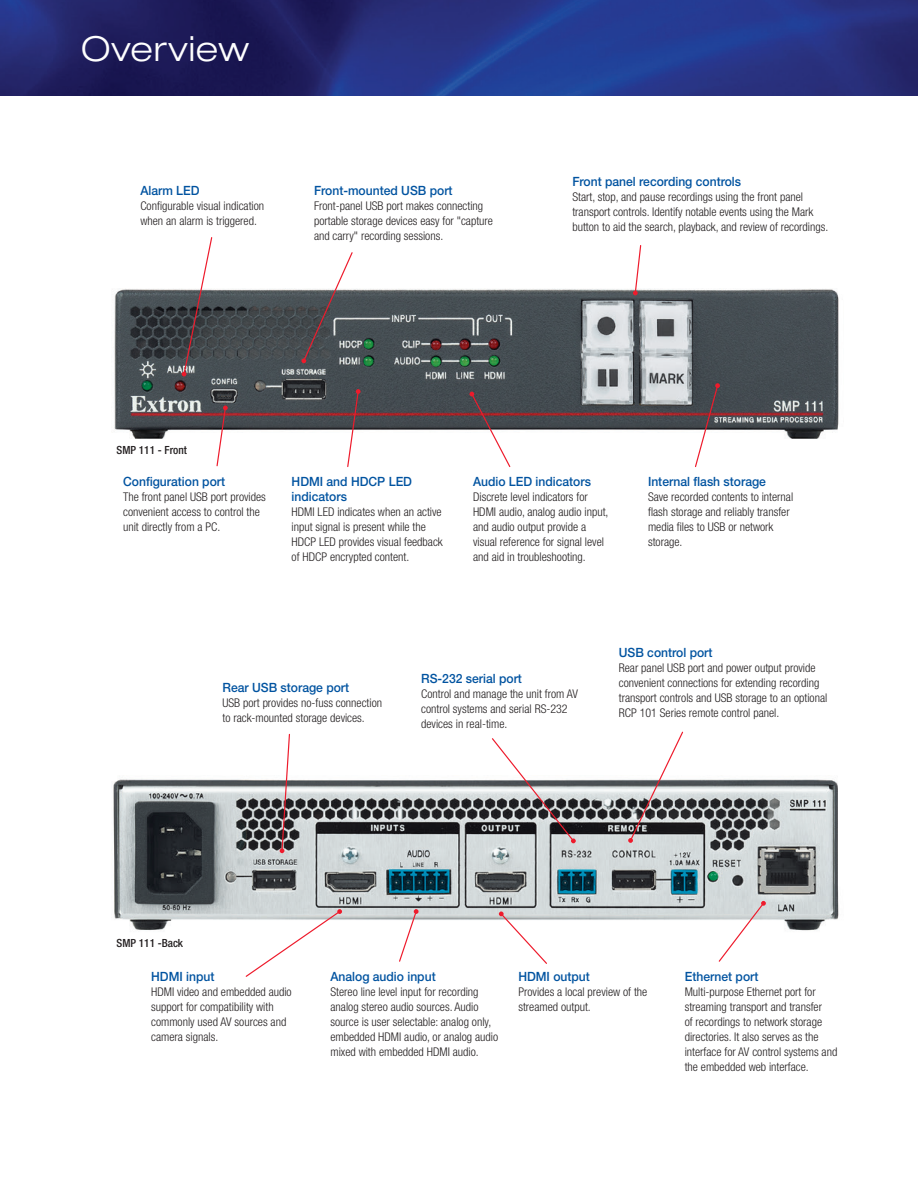
<style>
.page{position:relative;width:918px;height:1188px;background:#fff}
.page>*{position:absolute;margin:0;border:0;box-sizing:border-box;transform-origin:0 0}
.header_main{font:300 expanded 34.5px "Helvetica Neue LT Std";letter-spacing:.025em;color:#fff}
.callout_header{font:500 12.75px/14.7px "Helvetica Neue LT Std";color:#0153a0;scale:.95 1}
.callout_bodycopy{font:300 condensed 12px/15px "Helvetica Neue LT Std";color:#231f20}
.t1{font:500 condensed 11.25px "Helvetica Neue LT Std";color:#231f20}
</style>
<div class="page">
<img style="left:0;top:0;width:918px;height:95px">
<img style="left:114px;top:288px;width:725px;height:151px">
<img style="left:113px;top:779px;width:726px;height:152px">
<svg style="left:280px;top:733px;width:11px;height:120px"></svg>
<svg style="left:491px;top:738px;width:85px;height:105px"></svg>
<svg style="left:628px;top:731px;width:56px;height:112px"></svg>
<svg style="left:182px;top:237px;width:31px;height:139px"></svg>
<svg style="left:301px;top:252px;width:53px;height:111px"></svg>
<svg style="left:216px;top:405px;width:12px;height:62px"></svg>
<svg style="left:245px;top:909px;width:97px;height:68px"></svg>
<svg style="left:346px;top:389px;width:15px;height:78px"></svg>
<svg style="left:469px;top:392px;width:42px;height:75px"></svg>
<svg style="left:633px;top:245px;width:9px;height:50px"></svg>
<svg style="left:398px;top:909px;width:21px;height:53px"></svg>
<svg style="left:499px;top:912px;width:49px;height:52px"></svg>
<svg style="left:718px;top:901px;width:48px;height:61px"></svg>
<svg style="left:694px;top:383px;width:26px;height:84px"></svg>
<p class="header_main" style="left:81px;top:28px;width:170px">Overview</p>
<p class="callout_header" style="left:140px;top:183px;width:64px">Alarm LED</p>
<p class="callout_bodycopy" style="left:140px;top:198px;width:125px">Configurable visual indication when an alarm is triggered.</p>
<p class="callout_header" style="left:314px;top:183px;width:147px">Front-mounted USB port</p>
<p class="callout_bodycopy" style="left:314px;top:198px;width:181px">Front-panel USB port makes connecting portable storage devices easy for "capture and carry" recording sessions.</p>
<p class="callout_header" style="left:572px;top:174px;width:179px">Front panel recording controls</p>
<p class="callout_bodycopy" style="left:572px;top:189px;width:257px">Start, stop, and pause recordings using the front panel transport controls. Identify notable events using the Mark button to aid the search, playback, and review of recordings.</p>
<p class="t1" style="left:117px;top:443px;width:72px">SMP 111 - Front</p>
<p class="callout_header" style="left:123px;top:474px;width:109px">Configuration port</p>
<p class="callout_bodycopy" style="left:123px;top:490px;width:144px">The front panel USB port provides convenient access to control the unit directly from a PC.</p>
<p class="callout_header" style="left:292px;top:474px;width:128px">HDMI and HDCP LED indicators</p>
<p class="callout_bodycopy" style="left:292px;top:504px;width:153px">HDMI LED indicates when an active input signal is present while the<br>HDCP LED provides visual feedback of HDCP encrypted content.</p>
<p class="callout_header" style="left:473px;top:474px;width:126px">Audio LED indicators</p>
<p class="callout_bodycopy" style="left:473px;top:490px;width:137px">Discrete level indicators for<br>HDMI audio, analog audio input, and audio output provide a visual reference for signal level and aid in troubleshooting.</p>
<p class="callout_header" style="left:648px;top:474px;width:126px">Internal flash storage</p>
<p class="callout_bodycopy" style="left:648px;top:490px;width:147px">Save recorded contents to internal flash storage and reliably transfer media files to USB or network storage.</p>
<p class="callout_header" style="left:222px;top:680px;width:135px">Rear USB storage port</p>
<p class="callout_bodycopy" style="left:222px;top:695px;width:161px">USB port provides no-fuss connection to rack-mounted storage devices.</p>
<p class="callout_header" style="left:421px;top:671px;width:108px">RS-232 serial port</p>
<p class="callout_bodycopy" style="left:421px;top:686px;width:158px">Control and manage the unit from AV control systems and serial RS-232 devices in real-time.</p>
<p class="callout_header" style="left:619px;top:645px;width:100px">USB control port</p>
<p class="callout_bodycopy" style="left:619px;top:660px;width:210px">Rear panel USB port and power output provide convenient connections for extending recording transport controls and USB storage to an optional RCP 101 Series remote control panel.</p>
<p class="t1" style="left:117px;top:936px;width:68px">SMP 111 -Back</p>
<p class="callout_header" style="left:151px;top:969px;width:68px">HDMI input</p>
<p class="callout_bodycopy" style="left:151px;top:984px;width:142px">HDMI video and embedded audio support for compatibility with commonly used AV sources and camera signals.</p>
<p class="callout_header" style="left:330px;top:969px;width:112px">Analog audio input</p>
<p class="callout_bodycopy" style="left:330px;top:984px;width:169px">Stereo line level input for recording analog stereo audio sources. Audio source is user selectable: analog only, embedded HDMI audio, or analog audio mixed with embedded HDMI audio.</p>
<p class="callout_header" style="left:518px;top:969px;width:77px">HDMI output</p>
<p class="callout_bodycopy" style="left:518px;top:984px;width:130px">Provides a local preview of the streamed output.</p>
<p class="callout_header" style="left:685px;top:969px;width:79px">Ethernet port</p>
<p class="callout_bodycopy" style="left:685px;top:984px;width:154px">Multi-purpose Ethernet port for streaming transport and transfer<br>of recordings to network storage directories. It also serves as the interface for AV control systems and the embedded web interface.</p>
</div>
